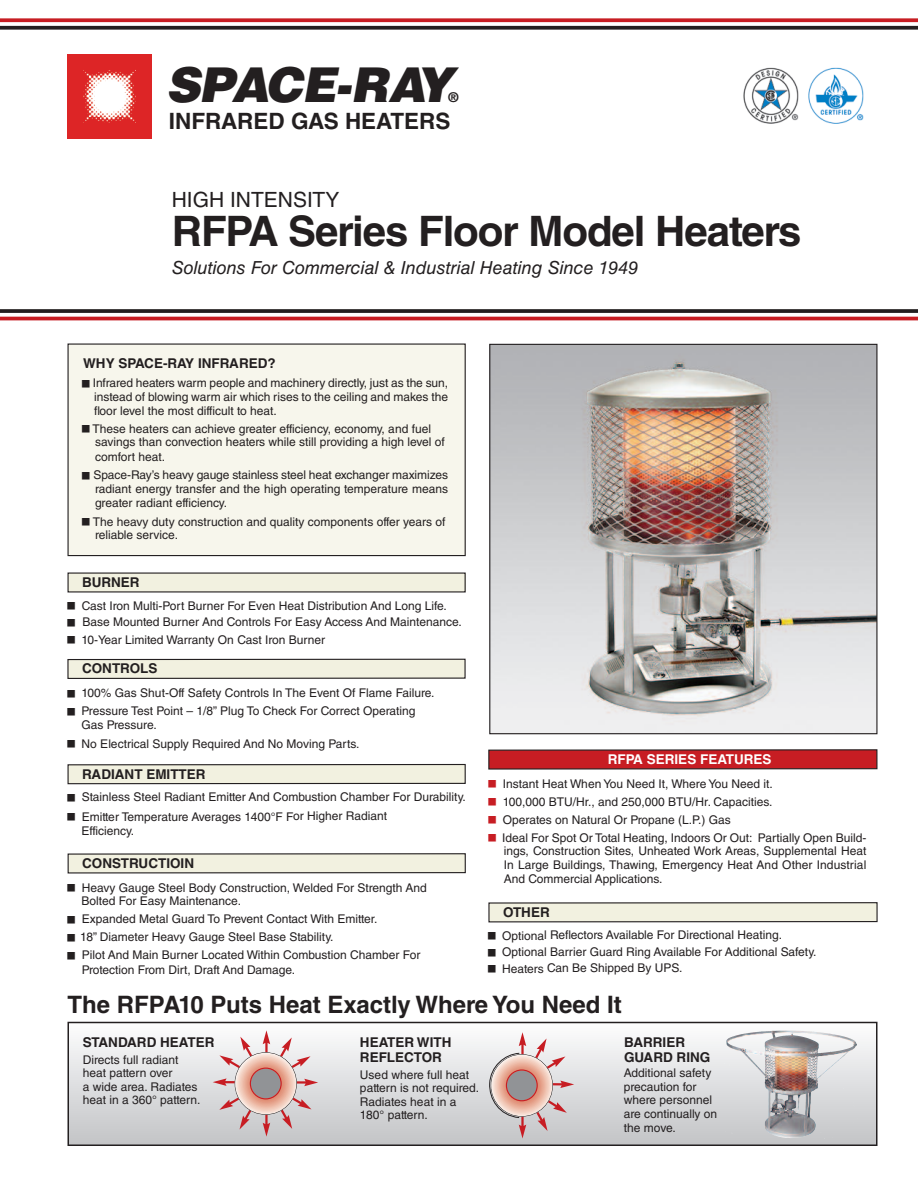
<style>
.page{position:relative;width:918px;height:1188px;background:#fff}
.page>*{position:absolute;margin:0;border:0;box-sizing:border-box;transform-origin:0 0}
.t1{font:italic 900 48px "Helvetica LT Std";letter-spacing:-.04em;color:#231f20}
.t2{font:700 42px "Helvetica LT Std";letter-spacing:-.025em;color:#231f20}
.t3{font:700 24px "Helvetica LT Std";color:#231f20}
.t4{font:700 22.5px "Helvetica LT Std";color:#231f20}
.t5{font:21px "Helvetica LT Std";color:#231f20}
.t6{font:italic 18px "Helvetica LT Std";color:#231f20}
.t7{font:700 13.5px/15px "Helvetica LT Std";color:#231f20}
.t8{font:700 13.5px "Helvetica LT Std";color:#fff}
.t9{font:12px/13.5px "Helvetica LT Std";color:#231f20}
</style>
<div class="page">
<svg style="left:71px;top:1030px;width:804px;height:113px"></svg>
<div style="left:68px;top:1022px;width:810px;height:124px;border:2px solid #231f20"></div>
<svg style="left:67px;top:54px;width:85px;height:85px"></svg>
<img style="left:68px;top:55px;width:84px;height:83px">
<svg style="left:0;top:18px;width:918px;height:4px;background:#cc3237"></svg>
<svg style="left:0;top:26px;width:918px;height:4px;background:#373334"></svg>
<svg style="left:0;top:309px;width:918px;height:4px;background:#302c2d"></svg>
<hr style="left:0;top:317px;width:918px;height:3px;background:#c71d23">
<img style="left:743px;top:68px;width:56px;height:56px">
<img style="left:808px;top:68px;width:56px;height:56px">
<div style="left:68px;top:344px;width:397px;height:212px;background:#f7f6ec"></div>
<div style="left:68px;top:344px;width:398px;height:212px;border:1px solid #231f20"></div>
<div style="left:68px;top:573px;width:397px;height:19px;background:#f2f1e0"></div>
<div style="left:68px;top:659px;width:397px;height:19px;background:#f2f1e0"></div>
<div style="left:67px;top:659px;width:399px;height:20px;border:1px solid #231f20"></div>
<div style="left:68px;top:765px;width:397px;height:19px;background:#f2f1e0"></div>
<div style="left:67px;top:764px;width:399px;height:20px;border:1px solid #231f20"></div>
<div style="left:68px;top:854px;width:397px;height:19px;background:#f2f1e0"></div>
<div style="left:68px;top:853px;width:398px;height:21px;border:1px solid #231f20"></div>
<svg style="left:488px;top:1032px;width:86px;height:106px"></svg>
<img style="left:726px;top:1031px;width:131px;height:20px">
<div style="left:489px;top:903px;width:388px;height:19px;background:#f2f1e0"></div>
<div style="left:488px;top:902px;width:390px;height:20px;border:1px solid #231f20"></div>
<div style="left:489px;top:750px;width:388px;height:19px;background:#c71d23"></div>
<div style="left:488px;top:749px;width:390px;height:21px;border:1px solid #231f20"></div>
<img style="left:491px;top:346px;width:385px;height:386px">
<div style="left:489px;top:344px;width:389px;height:390px;border:1px solid #231f20"></div>
<svg style="left:213px;top:1030px;width:105px;height:107px"></svg>
<h1 class="t1" style="left:166px;top:67px;width:289px">SPACE-RAY</h1>
<p class="t7" style="left:448px;top:91px;width:11px">®</p>
<h3 class="t4" style="left:169px;top:113px;width:283px">INFRARED GAS HEATERS</h3>
<h3 class="t5" style="left:172px;top:192px;width:169px">HIGH INTENSITY</h3>
<h2 class="t2" style="left:172px;top:216px;width:631px">RFPA Series Floor Model Heaters</h2>
<h3 class="t6" style="left:172px;top:261px;width:468px">Solutions For Commercial &amp; Industrial Heating Since 1949</h3>
<p class="t7" style="left:83px;top:357px;width:194px">WHY SPACE-RAY INFRARED?</p>
<p class="t9" style="left:93px;top:377px;width:357px;text-align:justify">Infrared heaters warm people and machinery directly, just as the sun, instead of blowing warm air which rises to the ceiling and makes the floor level the most difficult to heat.</p>
<p class="t9" style="left:93px;top:423px;width:354px;line-height:14.1px">These heaters can achieve greater efficiency, economy, and fuel savings than convection heaters while still providing a high level of comfort heat.</p>
<p class="t9" style="left:93px;top:469px;width:356px;line-height:14.1px;text-align:justify">Space-Ray’s heavy gauge stainless steel heat exchanger maximizes radiant energy transfer and the high operating temperature means greater radiant efficiency.</p>
<p class="t9" style="left:93px;top:516px;width:354px">The heavy duty construction and quality components offer years of reliable service.</p>
<p class="t7" style="left:82px;top:576px;width:59px">BURNER</p>
<p class="t9" style="left:81px;top:598px;width:382px;line-height:17.1px">Cast Iron Multi-Port Burner For Even Heat Distribution And Long Life.<br>Base Mounted Burner And Controls For Easy Access And Maintenance.<br>10-Year Limited Warranty On Cast Iron Burner</p>
<p class="t7" style="left:82px;top:662px;width:77px">CONTROLS</p>
<p class="t9" style="left:82px;top:685px;width:355px;line-height:18px">100% Gas Shut-Off Safety Controls In The Event Of Flame Failure.<br>Pressure Test Point – 1/8” Plug To Check For Correct Operating</p>
<p class="t9" style="left:82px;top:716px;width:280px;line-height:19px">Gas Pressure.<br>No Electrical Supply Required And No Moving Parts.</p>
<p class="t7" style="left:82px;top:768px;width:125px">RADIANT EMITTER</p>
<p class="t9" style="left:82px;top:788px;width:386px;line-height:19.5px">Stainless Steel Radiant Emitter And Combustion Chamber For Durability.<br>Emitter Temperature Averages 1400°F For Higher Radiant</p>
<p class="t9" style="left:82px;top:825px;width:54px">Efficiency.</p>
<p class="t7" style="left:82px;top:857px;width:113px">CONSTRUCTIOIN</p>
<p class="t9" style="left:82px;top:882px;width:347px">Heavy Gauge Steel Body Construction, Welded For Strength And<br>Bolted For Easy Maintenance.</p>
<p class="t9" style="left:80px;top:911px;width:342px;line-height:18px">Expanded Metal Guard To Prevent Contact With Emitter.<br>18” Diameter Heavy Gauge Steel Base Stability.<br>Pilot And Main Burner Located Within Combustion Chamber For</p>
<p class="t9" style="left:82px;top:964px;width:215px">Protection From Dirt, Draft And Damage.</p>
<p class="t8" style="left:608px;top:754px;width:165px">RFPA SERIES FEATURES</p>
<p class="t9" style="left:502px;top:776px;width:366px;line-height:18px">Instant Heat When You Need It, Where You Need it.<br>100,000 BTU/Hr., and 250,000 BTU/Hr. Capacities.<br>Operates on Natural Or Propane (L.P.) Gas<br>Ideal For Spot Or Total Heating, Indoors Or Out: Partially Open Build-</p>
<p class="t9" style="left:504px;top:845px;width:364px">ings, Construction Sites, Unheated Work Areas, Supplemental Heat<br>In Large Buildings, Thawing, Emergency Heat And Other Industrial</p>
<p class="t9" style="left:504px;top:874px;width:160px">And Commercial Applications.</p>
<p class="t7" style="left:503px;top:906px;width:48px">OTHER</p>
<p class="t9" style="left:502px;top:928px;width:316px;line-height:16.5px">Optional Reflectors Available For Directional Heating.<br>Optional Barrier Guard Ring Available For Additional Safety.<br>Heaters Can Be Shipped By UPS.</p>
<h3 class="t3" style="left:68px;top:996px;width:556px">The RFPA10 Puts Heat Exactly Where You Need It</h3>
<p class="t7" style="left:83px;top:1036px;width:133px">STANDARD HEATER</p>
<p class="t9" style="left:83px;top:1054px;width:119px">Directs full radiant heat pattern over<br>a wide area. Radiates heat in a 360° pattern.</p>
<p class="t7" style="left:360px;top:1036px;width:93px">HEATER WITH<br>REFLECTOR</p>
<p class="t9" style="left:360px;top:1069px;width:121px">Used where full heat pattern is not required.<br>Radiates heat in a<br>180° pattern.</p>
<p class="t7" style="left:624px;top:1036px;width:88px">BARRIER<br>GUARD RING</p>
<p class="t9" style="left:624px;top:1067px;width:95px">Additional safety precaution for where personnel are continually on the move.</p>
</div>
